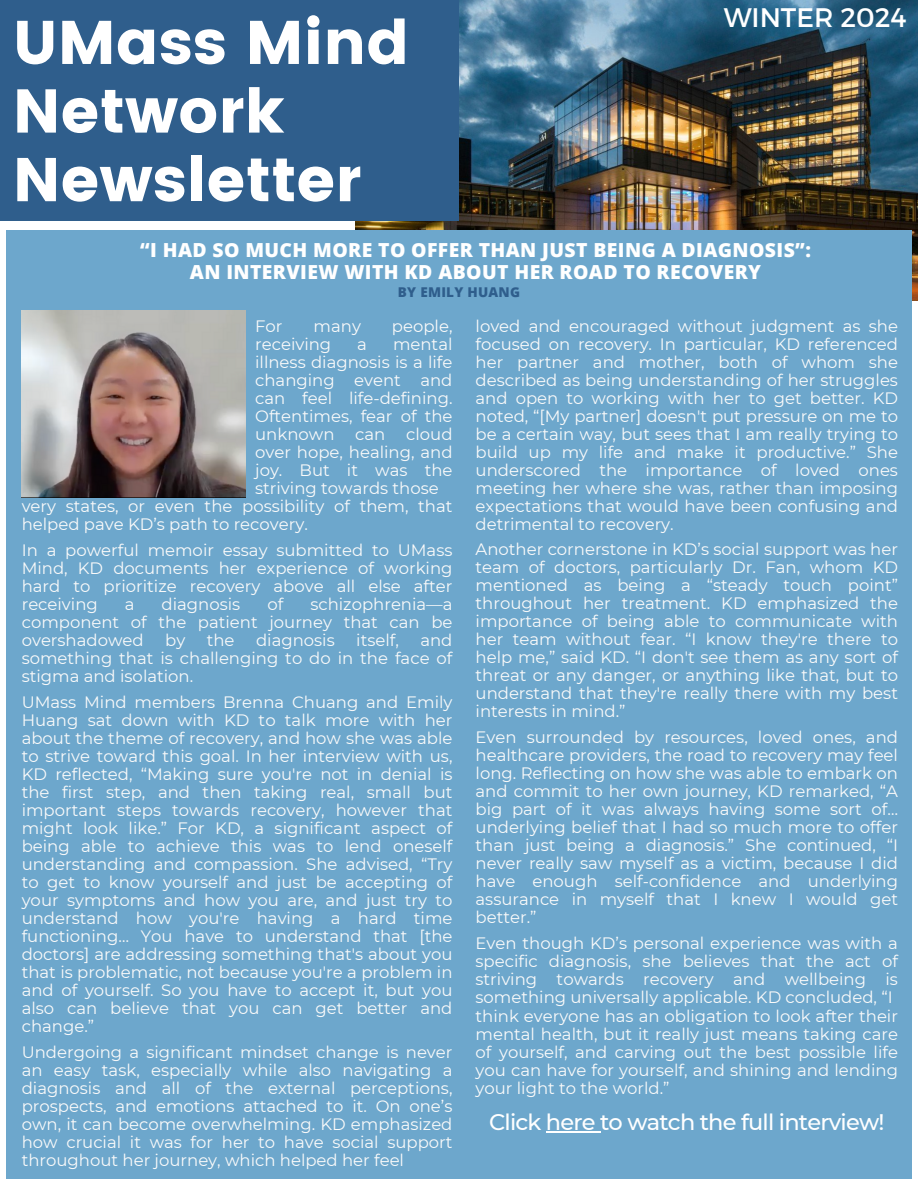
<style>
.page{position:relative;width:918px;height:1188px;background:#fff}
.page>*{position:absolute;margin:0;border:0;box-sizing:border-box;transform-origin:0 0}
.t1{font:61.5px/68.7px "Poppins";color:#fff}
.t2{font:26.85px "Montserrat";color:#fff}
.t3{font:500 22.5px "Montserrat";letter-spacing:-.035em;color:#fff}
.t4{font:800 19.35px/22.5px "Open Sans";letter-spacing:.02em;color:#fff;text-align:center}
.t5{font:16.5px/18px "Montserrat";color:#fafafa;text-align:justify}
.t6{font:800 13.5px "Open Sans";letter-spacing:.02em;color:#2f5e8c}
</style>
<div class="page">
<img style="left:356px;top:0;width:562px;height:301px">
<div style="left:0;top:0;width:459px;height:221px;background:#2f5e8c"></div>
<div style="left:6px;top:230px;width:906px;height:948px;background:#6da7cc"></div>
<img style="left:22px;top:310px;width:224px;height:187px">
<hr style="left:546px;top:1131px;width:54px;height:1px;background:#fff">
<h5 class="t1" style="left:13px;top:8px;width:398px">UMass Mind<br>Network<br>Newsletter</h5>
<h5 class="t2" style="left:724px;top:0;width:184px">WINTER 2024</h5>
<h2 class="t4" style="left:140px;top:238px;width:672px">“I HAD SO MUCH MORE TO OFFER THAN JUST BEING A DIAGNOSIS”:<br>AN INTERVIEW WITH KD ABOUT HER ROAD TO RECOVERY</h2>
<h4 class="t6" style="left:398px;top:283px;width:124px">BY EMILY HUANG</h4>
<h5 class="t5" style="left:255px;top:317px;width:29px">For</h5>
<h5 class="t5" style="left:314px;top:317px;width:49px">many</h5>
<h5 class="t5" style="left:392px;top:317px;width:62px">people,</h5>
<h5 class="t5" style="left:255px;top:335px;width:78px">receiving</h5>
<h5 class="t5" style="left:357px;top:335px;width:11px">a</h5>
<h5 class="t5" style="left:255px;top:335px;width:199px;text-indent:138px">mental illness diagnosis is a life changing event and can feel life-defining.<br>Oftentimes, fear of the unknown</h5>
<h5 class="t5" style="left:255px;top:425px;width:199px;text-indent:151px">cloud over hope, healing, and joy. But it was the striving towards those</h5>
<h5 class="t5" style="left:355px;top:425px;width:32px">can</h5>
<p class="t5" style="left:22px;top:497px;width:432px">very states, or even the possibility of them, that helped pave KD’s path to recovery.</p>
<p class="t5" style="left:22px;top:541px;width:432px">In a powerful memoir essay submitted to UMass Mind, KD documents her experience of working hard to prioritize recovery above all else after receiving</p>
<p class="t5" style="left:125px;top:595px;width:11px">a</p>
<p class="t5" style="left:162px;top:595px;width:80px">diagnosis</p>
<p class="t5" style="left:267px;top:595px;width:17px">of</p>
<p class="t5" style="left:22px;top:595px;width:432px;text-indent:289px">schizophrenia—a component of the patient journey that can be overshadowed</p>
<p class="t5" style="left:165px;top:631px;width:22px">by</p>
<p class="t5" style="left:207px;top:631px;width:29px">the</p>
<p class="t5" style="left:256px;top:631px;width:80px">diagnosis</p>
<p class="t5" style="left:356px;top:631px;width:44px">itself,</p>
<p class="t5" style="left:22px;top:631px;width:432px;text-indent:399px">and something that is challenging to do in the face of stigma and isolation.</p>
<h5 class="t5" style="left:22px;top:693px;width:432px">UMass Mind members Brenna Chuang and Emily Huang sat down with KD to talk more with her about the theme of recovery, and how she was able to strive toward this goal. In her interview with us, KD reflected, “Making sure you're not in denial is the first step, and then taking real, small but important steps towards recovery, however that might look like.” For KD, a significant aspect of being able to achieve this was to lend oneself understanding and compassion. She advised, “Try to get to know yourself and just be accepting of your symptoms and how you are, and just try to understand how you're having a hard time functioning… You have to understand that [the doctors] are addressing something that's about you that is problematic, not because you're a problem in and of yourself. So you have to accept it, but you also can believe that you can get better and change.”</h5>
<h5 class="t5" style="left:22px;top:1043px;width:432px">Undergoing a significant mindset change is never an easy task, especially while also navigating a diagnosis and all of the external perceptions, prospects, and emotions attached to it. On one’s own, it can become overwhelming. KD emphasized how crucial it was for her to have social support throughout her journey, which helped her feel</h5>
<h5 class="t5" style="left:476px;top:317px;width:424px">loved and encouraged without judgment as she focused on recovery. In particular, KD referenced her partner and mother, both of whom she described as being understanding of her struggles and open to working with her to get better. KD noted, “[My partner] doesn't put pressure on me to be a certain way, but sees that I am really trying to build up my life and make it productive.” She underscored the importance of loved ones meeting her where she was, rather than imposing expectations that would have been confusing and detrimental to recovery.</h5>
<h5 class="t5" style="left:476px;top:541px;width:424px">Another cornerstone in KD’s social support was her team of doctors, particularly Dr. Fan, whom KD mentioned as being a “steady touch point” throughout her treatment. KD emphasized the importance of being able to communicate with her team without fear. “I know they're there to help me,” said KD. “I don't see them as any sort of threat or any danger, or anything like that, but to understand that they're really there with my best interests in mind.”</h5>
<h5 class="t5" style="left:476px;top:728px;width:424px">Even surrounded by resources, loved ones, and healthcare providers, the road to recovery may feel long. Reflecting on how she was able to embark on and commit to her own journey, KD remarked, “A big part of it was always having some sort of… underlying belief that I had so much more to offer than just being a diagnosis.” She continued, “I never really saw myself as a victim, because I did have enough self-confidence and underlying assurance in myself that I knew I would get better.”</h5>
<h5 class="t5" style="left:476px;top:934px;width:424px">Even though KD’s personal experience was with a specific diagnosis, she believes that the act of striving towards recovery and wellbeing is something universally applicable. KD concluded, “I</h5>
<h5 class="t5" style="left:476px;top:1007px;width:424px">think everyone has an obligation to look after their mental health, but it really just means taking care of yourself, and carving out the best possible life you can have for yourself, and shining and lending your light to the world.”</h5>
<h3 class="t3" style="left:489px;top:1108px;width:397px">Click here to watch the full interview!</h3>
</div>
